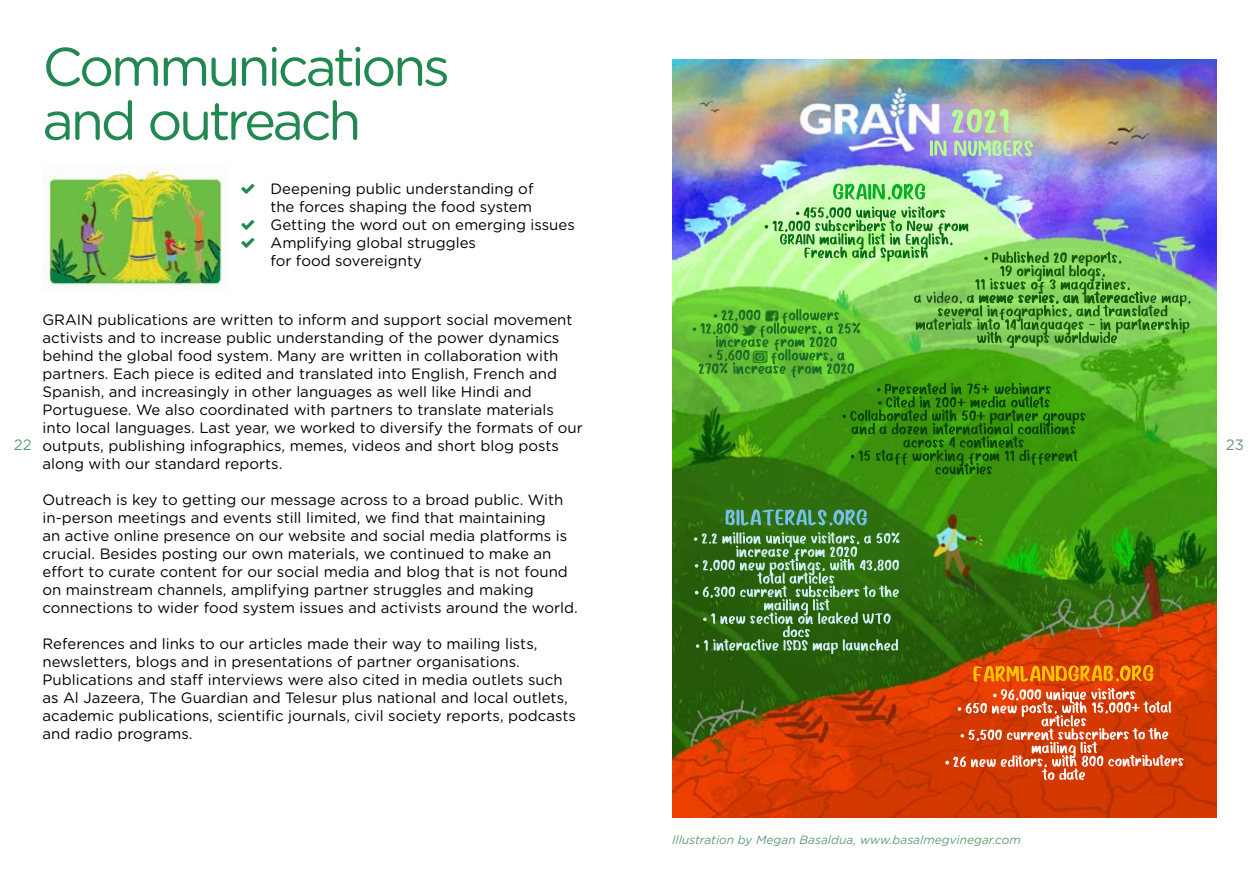
<style>
.page{position:relative;width:1259px;height:893px;background:#fff}
.page>*{position:absolute;margin:0;border:0;box-sizing:border-box;transform-origin:0 0}
.t1{font:54px/54px "Gotham Rounded";letter-spacing:-.06em;color:#218851}
.t2{font:15px/18px "Gotham Rounded";color:#000}
.t3{font:15px "Gotham Rounded";color:#639c73}
.t4{font:italic 12px "Gotham Rounded";color:#639c73}
</style>
<div class="page">
<img style="left:43px;top:166px;width:180px;height:124px">
<img style="left:672px;top:60px;width:544px;height:757px">
<h1 class="t1" style="left:43px;top:37px;width:409px">Communications and outreach</h1>
<p class="t2" style="left:270px;top:179px;width:306px">Deepening public understanding of<br>the forces shaping the food system<br>Getting the word out on emerging issues<br>Amplifying global struggles<br>for food sovereignty</p>
<p class="t2" style="left:43px;top:310px;width:542px">GRAIN publications are written to inform and support social movement activists and to increase public understanding of the power dynamics behind the global food system. Many are written in collaboration with partners. Each piece is edited and translated into English, French and Spanish, and increasingly in other languages as well like Hindi and Portuguese. We also coordinated with partners to translate materials into local languages. Last year, we worked to diversify the formats of our outputs, publishing infographics, memes, videos and short blog posts along with our standard reports.</p>
<p class="t2" style="left:43px;top:490px;width:537px">Outreach is key to getting our message across to a broad public. With in-person meetings and events still limited, we find that maintaining<br>an active online presence on our website and social media platforms is crucial. Besides posting our own materials, we continued to make an effort to curate content for our social media and blog that is not found on mainstream channels, amplifying partner struggles and making connections to wider food system issues and activists around the world.</p>
<p class="t2" style="left:43px;top:634px;width:535px">References and links to our articles made their way to mailing lists, newsletters, blogs and in presentations of partner organisations.<br>Publications and staff interviews were also cited in media outlets such as Al Jazeera, The Guardian and Telesur plus national and local outlets, academic publications, scientific journals, civil society reports, podcasts and radio programs.</p>
<p class="t3" style="left:14px;top:434px;width:19px">22</p>
<p class="t3" style="left:1226px;top:434px;width:20px">23</p>
<p class="t4" style="left:672px;top:832px;width:350px">Illustration by Megan Basaldua, www.basalmegvinegar.com</p>
</div>
